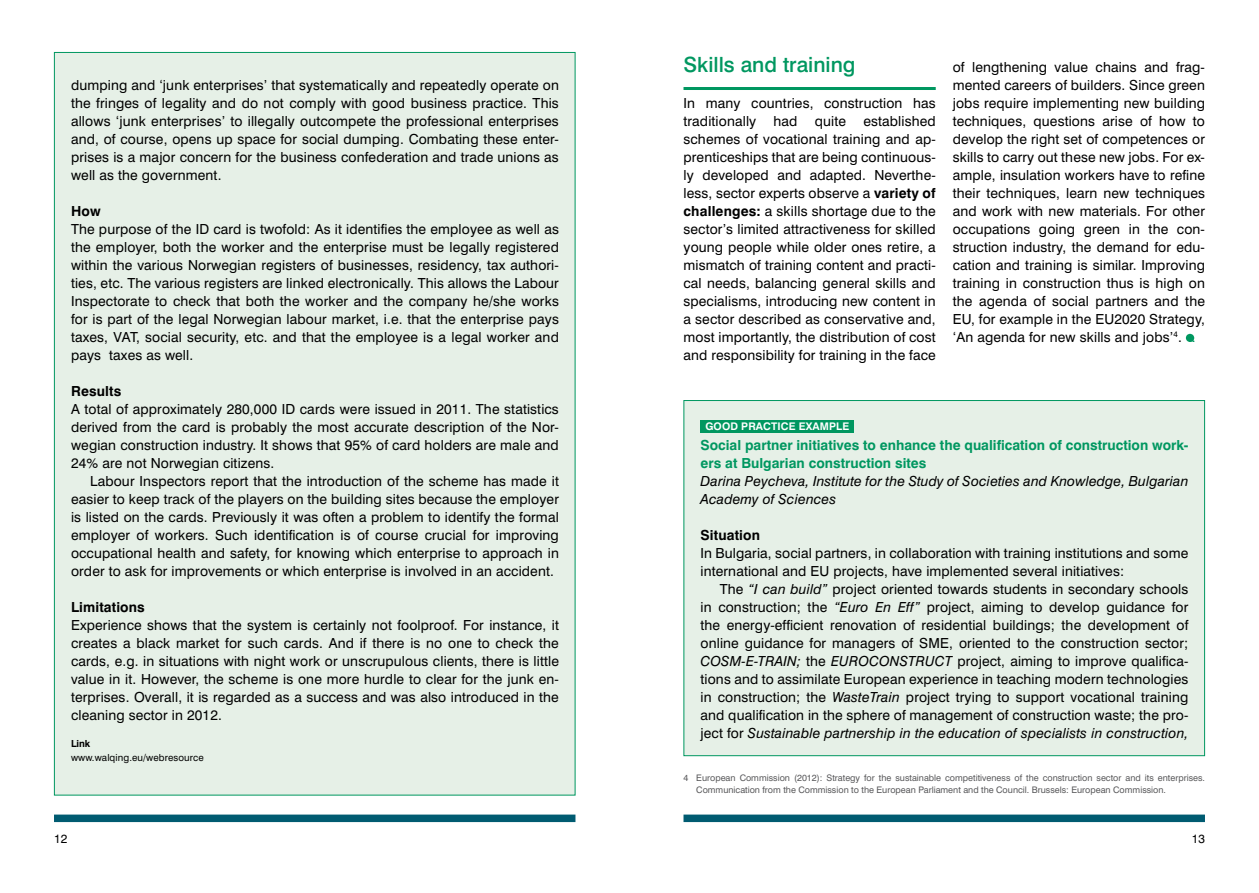
<style>
.page{position:relative;width:1259px;height:893px;background:#fff}
.page>*{position:absolute;margin:0;border:0;box-sizing:border-box;transform-origin:0 0}
.t1{font:500 21px "Swiss 721 BT";color:#009760}
.t2{font:13.8px/18px "Swiss 721 BT";letter-spacing:.01em;color:#000;text-align:justify}
.t3{font:700 13.8px/18px "Swiss 721 BT";color:#009760}
.t4{font:italic 13.8px/18px "Swiss 721 BT";letter-spacing:.01em;color:#000}
.t5{font:700 13.8px "Swiss 721 BT";letter-spacing:.01em;color:#000}
.t6{font:12px "Swiss 721 BT";color:#000}
.t7{font:700 10.5px "Swiss 721 BT";letter-spacing:.01em;color:#fff}
.t8{font:9.75px "Swiss 721 BT";letter-spacing:.01em;color:#000}
.t9{font:700 9.75px "Swiss 721 BT";color:#000}
.t10{font:9px/12px "Swiss 721 BT";color:#58585a}
.s1{font-weight:700}
.s2{font-style:italic}
</style>
<div class="page">
<div style="left:54px;top:815px;width:521px;height:7px;background:#005b71"></div>
<div style="left:683px;top:815px;width:522px;height:7px;background:#005b71"></div>
<div style="left:54px;top:52px;width:521px;height:743px;background:#e6f0e7;border:1px solid #009760"></div>
<svg style="left:1186px;top:334px;width:8px;height:8px"></svg>
<hr style="left:683px;top:87px;width:252px;height:3px;background:#009760">
<div style="left:683px;top:400px;width:522px;height:356px;background:#e6f0e7;border:1px solid #009760"></div>
<div style="left:700px;top:420px;width:154px;height:13px;background:#009760"></div>
<p class="t2" style="left:71px;top:76px;width:489px">dumping and ‘junk enterprises’ that systematically and repeatedly operate on the fringes of legality and do not comply with good business practice. This allows ‘junk enterprises’ to illegally outcompete the professional enterprises and, of course, opens up space for social dumping. Combating these enter&shy;prises is a major concern for the business confederation and trade unions as well as the government.</p>
<p class="t5" style="left:71px;top:203px;width:31px">How</p>
<p class="t2" style="left:71px;top:220px;width:489px">The purpose of the ID card is twofold: As it identifies the employee as well as the employer, both the worker and the enterprise must be legally registered within the various Norwegian registers of businesses, residency, tax authori&shy;ties, etc. The various registers are linked electronically. This allows the Labour Inspectorate to check that both the worker and the company he/she works for is part of the legal Norwegian labour market, i.e. that the enterprise pays taxes, VAT, social security, etc. and that the employee is a legal worker and pays taxes as well.</p>
<p class="t5" style="left:71px;top:383px;width:52px">Results</p>
<p class="t2" style="left:71px;top:400px;width:489px">A total of approximately 280,000 ID cards were issued in 2011. The statistics derived from the card is probably the most accurate description of the Nor&shy;wegian construction industry. It shows that 95% of card holders are male and 24% are not Norwegian citizens.</p>
<p class="t2" style="left:71px;top:472px;width:489px;text-indent:19px">Labour Inspectors report that the introduction of the scheme has made it easier to keep track of the players on the building sites because the employer is listed on the cards. Previously it was often a problem to identify the formal employer of workers. Such identification is of course crucial for improving occupational health and safety, for knowing which enterprise to approach in order to ask for improvements or which enterprise is involved in an accident.</p>
<p class="t5" style="left:71px;top:599px;width:75px">Limitations</p>
<p class="t2" style="left:71px;top:616px;width:489px">Experience shows that the system is certainly not foolproof. For instance, it creates a black market for such cards. And if there is no one to check the cards, e.g. in situations with night work or unscrupulous clients, there is little value in it. However, the scheme is one more hurdle to clear for the junk en&shy;terprises. Overall, it is regarded as a success and was also introduced in the cleaning sector in 2012.</p>
<p class="t9" style="left:71px;top:738px;width:21px">Link</p>
<p class="t8" style="left:71px;top:751px;width:134px">www.walqing.eu/webresource</p>
<h1 class="t1" style="left:683px;top:52px;width:173px">Skills and training</h1>
<p class="t2" style="left:683px;top:94px;width:254px">In many countries, construction has traditionally had quite established schemes of vocational training and ap&shy;prenticeships that are being continuous&shy;ly developed and adapted. Neverthe&shy;less, sector experts observe a <span class="s1">variety of challenges:</span> a skills shortage due to the sector’s limited attractiveness for skilled young people while older ones retire, a mismatch of training content and practi&shy;cal needs, balancing general skills and specialisms, introducing new content in a sector described as conservative and, most importantly, the distribution of cost and responsibility for training in the face</p>
<p class="t2" style="left:952px;top:58px;width:254px">of lengthening value chains and frag&shy;mented careers of builders. Since green jobs require implementing new building techniques, questions arise of how to develop the right set of competences or skills to carry out these new jobs. For ex&shy;ample, insulation workers have to refine their techniques, learn new techniques and work with new materials. For other occupations going green in the con&shy;struction industry, the demand for edu&shy;cation and training is similar. Improving training in construction thus is high on the agenda of social partners and the EU, for example in the EU2020 Strategy, ‘An agenda for new skills and jobs’<sup>4</sup>.</p>
<p class="t7" style="left:705px;top:420px;width:59px">good practice</p>
<p class="t7" style="left:799px;top:420px;width:38px">Example</p>
<p class="t3" style="left:700px;top:436px;width:489px">Social partner initiatives to enhance the qualification of construction work&shy;ers at Bulgarian construction sites</p>
<p class="t4" style="left:700px;top:472px;width:489px">Darina Peycheva, Institute for the Study of Societies and Knowledge, Bulgarian<br>Academy of Sciences</p>
<p class="t5" style="left:700px;top:527px;width:61px">Situation</p>
<p class="t2" style="left:700px;top:544px;width:489px">In Bulgaria, social partners, in collaboration with training institutions and some international and EU projects, have implemented several initiatives:</p>
<p class="t2" style="left:700px;top:580px;width:489px;text-indent:19px">The <span class="s2">“I can build”</span> project oriented towards students in secondary schools in construction; the <span class="s2">“Euro En Eff”</span> project, aiming to develop guidance for the energy-efficient renovation of residential buildings; the development of online guidance for managers of SME, oriented to the construction sector; <span class="s2">COSM-E-TRAIN;</span> the <span class="s2">EUROCONSTRUCT</span> project, aiming to improve qualifica&shy;tions and to assimilate European experience in teaching modern technologies in construction; the <span class="s2">WasteTrain</span> project trying to support vocational training and qualification in the sphere of management of construction waste; the pro&shy;ject for <span class="s2">Sustainable partnership in the education of specialists in construction,</span></p>
<p class="t10" style="left:696px;top:772px;width:510px;text-indent:-13px">4 European Commission (2012): Strategy for the sustainable competitiveness of the construction sector and its enterprises.<br>Communication from the Commission to the European Parliament and the Council. Brussels: European Commission.</p>
<p class="t6" style="left:54px;top:832px;width:15px">12</p>
<p class="t6" style="left:1191px;top:832px;width:15px">13</p>
</div>
